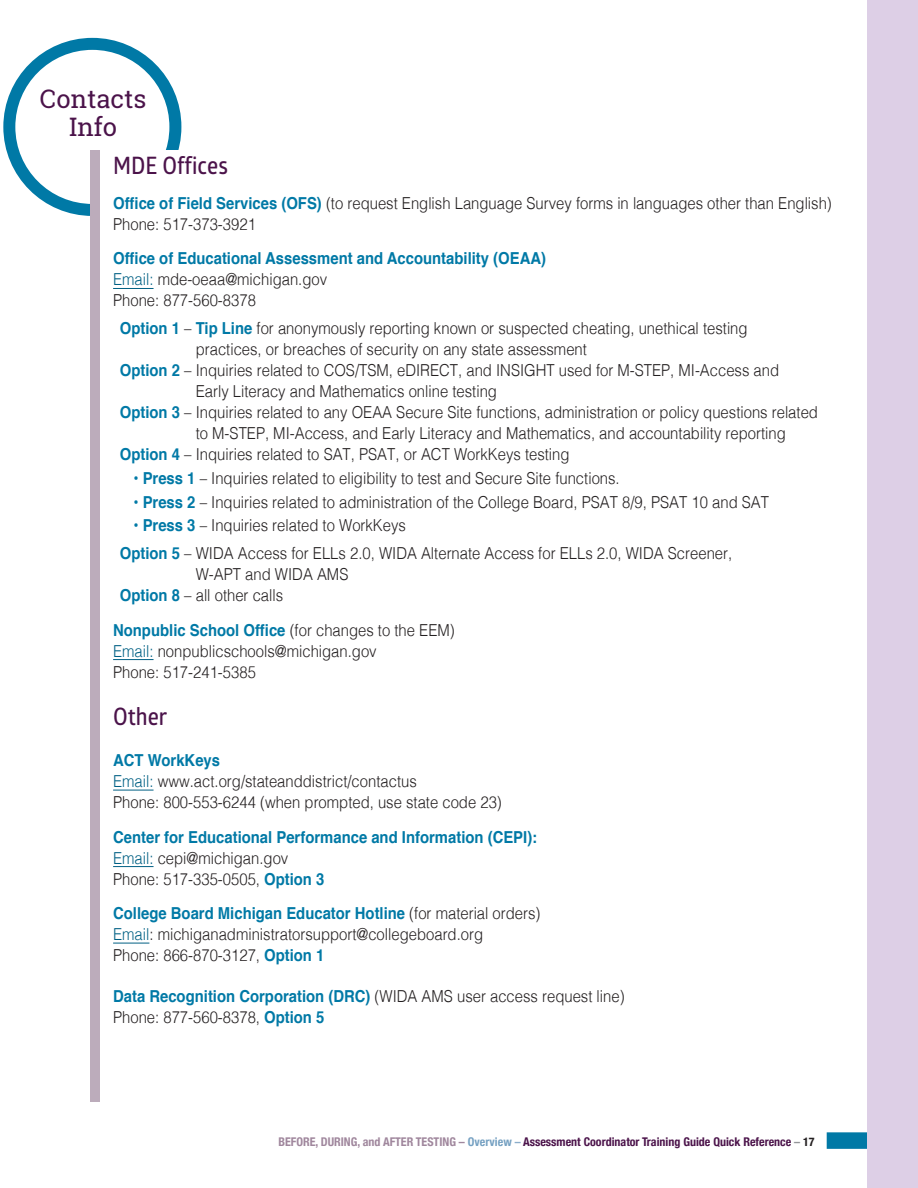
<style>
.page{position:relative;width:918px;height:1188px;background:#fff}
.page>*{position:absolute;margin:0;border:0;box-sizing:border-box;transform-origin:0 0}
.SectionHd{font:25.5px "Roboto Slab";color:#4b134a}
.subhead1{font:24px "Glober Semi Bold Free";color:#4b134a;scale:.9 1}
.Contact_entry_2{font:300 16.5px/21px "Helvetica";color:#231f20;scale:.9 1}
.Contact_entry{font:300 16.5px/21px "Helvetica";color:#231f20;scale:.9 1}
.Contact_entry-2{font:700 16.5px "Helvetica";color:#0079a6;scale:.9 1}
.t1{font:700 condensed 12px "Helvetica Neue";color:#4b134a}
.s1{font-weight:700;color:#0079a6}
.s2{color:#006084}
.s3{font-weight:300;color:#231f20}
.s4{color:#a0879d}
.s5{color:#76a1c2}
.s6{color:#8badca}
.s7{color:#939598}
.s8{color:#231f20}
</style>
<div class="page">
<div style="left:827px;top:1132px;width:51px;height:17px;background:#0079a6"></div>
<div style="left:867px;top:0;width:51px;height:1188px;background:#ddcfe6"></div>
<div style="left:3px;top:38px;width:178px;height:178px;border:12px solid #0079a6;border-radius:50%"></div>
<div style="left:100px;top:150px;width:736px;height:904px;background:#fff"></div>
<hr style="left:113px;top:288px;width:41px;height:1px;background:#006084">
<hr style="left:113px;top:659px;width:41px;height:1px;background:#006084">
<hr style="left:113px;top:790px;width:41px;height:1px;background:#006084">
<hr style="left:113px;top:866px;width:41px;height:1px;background:#006084">
<hr style="left:113px;top:943px;width:36px;height:1px;background:#006084">
<div style="left:90px;top:150px;width:10px;height:952px;background:#bcacbb"></div>
<p class="SectionHd" style="left:40px;top:81px;width:108px">Contacts</p>
<p class="SectionHd" style="left:69px;top:109px;width:50px">Info</p>
<p class="subhead1" style="left:113px;top:149px;width:129px">MDE Offices</p>
<p class="Contact_entry" style="left:113px;top:191px;width:800px"><span class="s1">Office of Field Services (OFS)</span> (to request English Language Survey forms in languages other than English)</p>
<p class="Contact_entry" style="left:113px;top:212px;width:160px">Phone: 517-373-3921</p>
<p class="Contact_entry-2" style="left:113px;top:245px;width:483px">Office of Educational Assessment and Accountability (OEAA)</p>
<p class="Contact_entry" style="left:113px;top:268px;width:239px"><span class="s2">Email:</span> mde-oeaa@michigan.gov</p>
<p class="Contact_entry" style="left:113px;top:289px;width:160px">Phone: 877-560-8378</p>
<p class="Contact_entry_2" style="left:196px;top:317px;width:615px;text-indent:-76px"><span class="s1">Option 1</span> – <span class="s1">Tip Line</span> for anonymously reporting known or suspected cheating, unethical testing practices, or breaches of security on any state assessment</p>
<p class="Contact_entry_2" style="left:196px;top:359px;width:650px;text-indent:-76px"><span class="s1">Option 2</span> – Inquiries related to COS/TSM, eDIRECT, and INSIGHT used for M-STEP, MI-Access and<br>Early Literacy and Mathematics online testing</p>
<p class="Contact_entry_2" style="left:196px;top:401px;width:693px;text-indent:-76px"><span class="s1">Option 3</span> – Inquiries related to any OEAA Secure Site functions, administration or policy questions related to M-STEP, MI-Access, and Early Literacy and Mathematics, and accountability reporting</p>
<p class="Contact_entry_2" style="left:120px;top:443px;width:501px"><span class="s1">Option 4</span> – Inquiries related to SAT, PSAT, or ACT WorkKeys testing</p>
<p class="Contact_entry_2" style="left:133px;top:466px;width:542px"><span class="s1">• Press 1</span> – Inquiries related to eligibility to test and Secure Site functions.</p>
<p class="Contact_entry_2" style="left:133px;top:490px;width:708px"><span class="s1">• Press 2</span> – Inquiries related to administration of the College Board, PSAT 8/9, PSAT 10 and SAT</p>
<p class="Contact_entry_2" style="left:133px;top:514px;width:304px"><span class="s1">• Press 3</span> – Inquiries related to WorkKeys</p>
<p class="Contact_entry_2" style="left:196px;top:542px;width:598px;text-indent:-76px"><span class="s1">Option 5</span> – WIDA Access for ELLs 2.0, WIDA Alternate Access for ELLs 2.0, WIDA Screener,<br>W-APT and WIDA AMS</p>
<p class="Contact_entry_2" style="left:120px;top:584px;width:183px"><span class="s1">Option 8</span> – all other calls</p>
<p class="Contact_entry" style="left:113px;top:618px;width:381px"><span class="s1">Nonpublic School Office</span> (for changes to the EEM)<br><span class="s2">Email:</span> nonpublicschools@michigan.gov</p>
<p class="Contact_entry" style="left:113px;top:660px;width:160px">Phone: 517-241-5385</p>
<p class="subhead1" style="left:113px;top:700px;width:62px">Other</p>
<p class="Contact_entry" style="left:113px;top:749px;width:339px"><span class="s1">ACT WorkKeys<br></span><span class="s2">Email:</span> www.act.org/stateanddistrict/contactus</p>
<p class="Contact_entry" style="left:113px;top:791px;width:433px">Phone: 800-553-6244 (when prompted, use state code 23)</p>
<p class="Contact_entry-2" style="left:113px;top:823px;width:473px">Center for Educational Performance and Information (CEPI):</p>
<p class="Contact_entry" style="left:113px;top:846px;width:196px"><span class="s2">Email:</span> cepi@michigan.gov</p>
<p class="Contact_entry" style="left:113px;top:867px;width:236px">Phone: 517-335-0505, <span class="s1">Option 3</span></p>
<p class="Contact_entry-2" style="left:113px;top:900px;width:476px">College Board Michigan Educator Hotline <span class="s3">(for material orders)</span></p>
<p class="Contact_entry" style="left:113px;top:923px;width:413px"><span class="s2">Email</span>: michiganadministratorsupport@collegeboard.org</p>
<p class="Contact_entry" style="left:113px;top:944px;width:236px">Phone: 866-870-3127, <span class="s1">Option 1</span></p>
<p class="Contact_entry" style="left:113px;top:985px;width:570px"><span class="s1">Data Recognition Corporation (DRC)</span> (WIDA AMS user access request line)<br>Phone: 877-560-8378, <span class="s1">Option 5</span></p>
<p class="t1" style="left:278px;top:1132px;width:538px"><span class="s4">BEFORE, DURING, and AFTER TESTING –</span> <span class="s5">Overview</span> <span class="s6">–</span> Assessment Coordinator Training Guide Quick Reference <span class="s7">–</span> <span class="s8">17</span></p>
</div>
